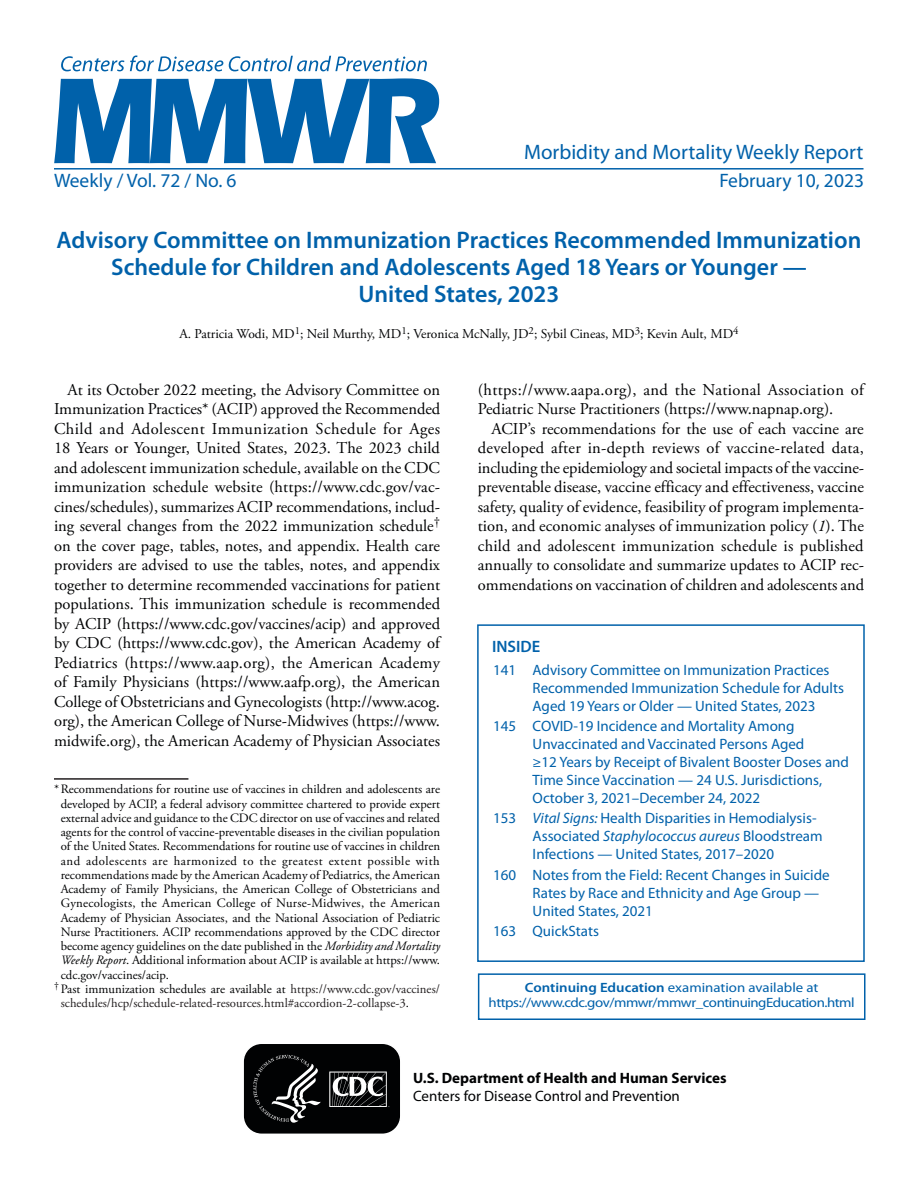
<style>
.page{position:relative;width:918px;height:1188px;background:#fff}
.page>*{position:absolute;margin:0;border:0;box-sizing:border-box;transform-origin:0 0}
.Report_Title{font:600 24px/27px "Myriad Pro";color:#0061aa;text-align:center}
.t1{font:21px "Myriad Pro";color:#0061aa}
.cover_date_vol{font:19.5px "Myriad Pro";color:#0061aa}
.Paragraph{font:16.5px/19.5px "Adobe Garamond Pro";color:#010203;text-align:justify}
.inside{font:600 16.5px "Myriad Pro";color:#0061aa}
.t2{font:15px/18px "Myriad Pro";color:#0061aa}
.t3{font:700 15px/18px "Myriad Pro";color:#010203}
.CE_box_-_normal_9pt{font:13.5px/15px "Myriad Pro";letter-spacing:-.03em;color:#0061aa;text-align:center;scale:1.1 1}
.Author_Names{font:13.5px "Adobe Garamond Pro";color:#010203}
.Footnote{font:12.75px/14.2px "Adobe Garamond Pro";color:#010203;text-align:justify}
.footnote_no_rule_tex{font:12.75px/14.2px "Adobe Garamond Pro";color:#231f20}
.s1{font-style:italic}
.s2{color:#010203}
.s3{font-weight:600}
.s4{font-weight:400}
</style>
<div class="page">
<hr style="left:54px;top:168px;width:810px;height:2px;background:#0061aa">
<svg style="left:54px;top:78px;width:385px;height:85px"></svg>
<svg style="left:61px;top:56px;width:366px;height:15px"></svg>
<hr style="left:54px;top:778px;width:134px;height:2px;background:#231f20">
<div style="left:477px;top:624px;width:388px;height:338px;border:2px solid #0061aa"></div>
<div style="left:478px;top:973px;width:388px;height:47px;border:2px solid #0061aa"></div>
<svg style="left:243px;top:1045px;width:157px;height:89px;background:#222324"></svg>
<p class="t1" style="left:524px;top:139px;width:341px">Morbidity and Mortality Weekly Report</p>
<p class="cover_date_vol" style="left:54px;top:170px;width:184px">Weekly / Vol. 72 / No. 6</p>
<p class="cover_date_vol" style="left:719px;top:170px;width:146px">February 10, 2023</p>
<h1 class="Report_Title" style="left:57px;top:226px;width:806px">Advisory Committee on Immunization Practices Recommended Immunization<br>Schedule for Children and Adolescents Aged 18 Years or Younger —<br>United States, 2023</h1>
<p class="Author_Names" style="left:179px;top:326px;width:561px">A. Patricia Wodi, MD<sup>1</sup>; Neil Murthy, MD<sup>1</sup>; Veronica McNally, JD<sup>2</sup>; Sybil Cineas, MD<sup>3</sup>; Kevin Ault, MD<sup>4</sup></p>
<p class="Paragraph" style="left:54px;top:380px;width:388px;text-indent:14px">At its October 2022 meeting, the Advisory Committee on Immunization Practices* (ACIP) approved the Recommended Child and Adolescent Immunization Schedule for Ages 18 Years or Younger, United States, 2023. The 2023 child and adolescent immunization schedule, available on the CDC immunization schedule website (https://www.cdc.gov/vac&shy;cines/schedules), summarizes ACIP recommendations, includ&shy;ing several changes from the 2022 immunization schedule<sup>† </sup>on the cover page, tables, notes, and appendix. Health care providers are advised to use the tables, notes, and appendix together to determine recommended vaccinations for patient populations. This immunization schedule is recommended by ACIP (https://www.cdc.gov/vaccines/acip) and approved by CDC (https://www.cdc.gov), the American Academy of Pediatrics (https://www.aap.org), the American Academy of Family Physicians (https://www.aafp.org), the American College of Obstetricians and Gynecologists (http://www.acog. org), the American College of Nurse-Midwives (https://www. midwife.org), the American Academy of Physician Associates</p>
<p class="Footnote" style="left:61px;top:783px;width:381px;text-indent:-7px">*Recommendations for routine use of vaccines in children and adolescents are developed by ACIP, a federal advisory committee chartered to provide expert external advice and guidance to the CDC director on use of vaccines and related agents for the control of vaccine-preventable diseases in the civilian population of the United States. Recommendations for routine use of vaccines in children and adolescents are harmonized to the greatest extent possible with recommendations made by the American Academy of Pediatrics, the American Academy of Family Physicians, the American College of Obstetricians and Gynecologists, the American College of Nurse-Midwives, the American Academy of Physician Associates, and the National Association of Pediatric Nurse Practitioners. ACIP recommendations approved by the CDC director become agency guidelines on the date published in the <span class="s1">Morbidity and Mortality Weekly Report</span>. Additional information about ACIP is available at https://www. cdc.gov/vaccines/acip.</p>
<p class="footnote_no_rule_tex" style="left:61px;top:982px;width:381px;text-indent:-7px"><sup>†</sup> <span class="s2">Past immunization schedules are available at</span> https://www.cdc.gov/vaccines/ schedules/hcp/schedule-related-resources.html#accordion-2-collapse-3<span class="s2">.</span></p>
<p class="Paragraph" style="left:478px;top:380px;width:388px">(https://www.aapa.org), and the National Association of<br>Pediatric Nurse Practitioners (https://www.napnap.org).</p>
<p class="Paragraph" style="left:478px;top:419px;width:388px;text-indent:13px">ACIP’s recommendations for the use of each vaccine are developed after in-depth reviews of vaccine-related data, including the epidemiology and societal impacts of the vaccine&shy;preventable disease, vaccine efficacy and effectiveness, vaccine safety, quality of evidence, feasibility of program implementa&shy;tion, and economic analyses of immunization policy (<span class="s1">1</span>). The child and adolescent immunization schedule is published annually to consolidate and summarize updates to ACIP rec&shy;ommendations on vaccination of children and adolescents and</p>
<h1 class="inside" style="left:492px;top:637px;width:50px">INSIDE</h1>
<p class="t2" style="left:533px;top:661px;width:313px;text-indent:-39px">141 Advisory Committee on Immunization Practices<br>Recommended Immunization Schedule for Adults<br>Aged 19 Years or Older — United States, 2023</p>
<p class="t2" style="left:533px;top:718px;width:318px;text-indent:-39px">145 COVID-19 Incidence and Mortality Among Unvaccinated and Vaccinated Persons Aged<br>≥12 Years by Receipt of Bivalent Booster Doses and Time Since Vaccination — 24 U.S. Jurisdictions, October 3, 2021–December 24, 2022</p>
<p class="t2" style="left:533px;top:810px;width:292px;text-indent:-39px">153 <span class="s1">Vital Signs:</span> Health Disparities in Hemodialysis-<br>Associated <span class="s1">Staphylococcus aureus</span> Bloodstream<br>Infections — United States, 2017–2020</p>
<p class="t2" style="left:533px;top:866px;width:299px;text-indent:-39px">160 Notes from the Field: Recent Changes in Suicide<br>Rates by Race and Ethnicity and Age Group —<br>United States, 2021</p>
<p class="t2" style="left:493px;top:922px;width:107px">163 QuickStats</p>
<p class="CE_box_-_normal_9pt" style="left:489px;top:980px;width:334px"><span class="s3">Continuing Education</span> examination available at https://www.cdc.gov/mmwr/mmwr_continuingEducation.html</p>
<p class="t3" style="left:413px;top:1069px;width:315px">U.S. Department of Health and Human Services<br><span class="s4">Centers for Disease Control and Prevention</span></p>
</div>
